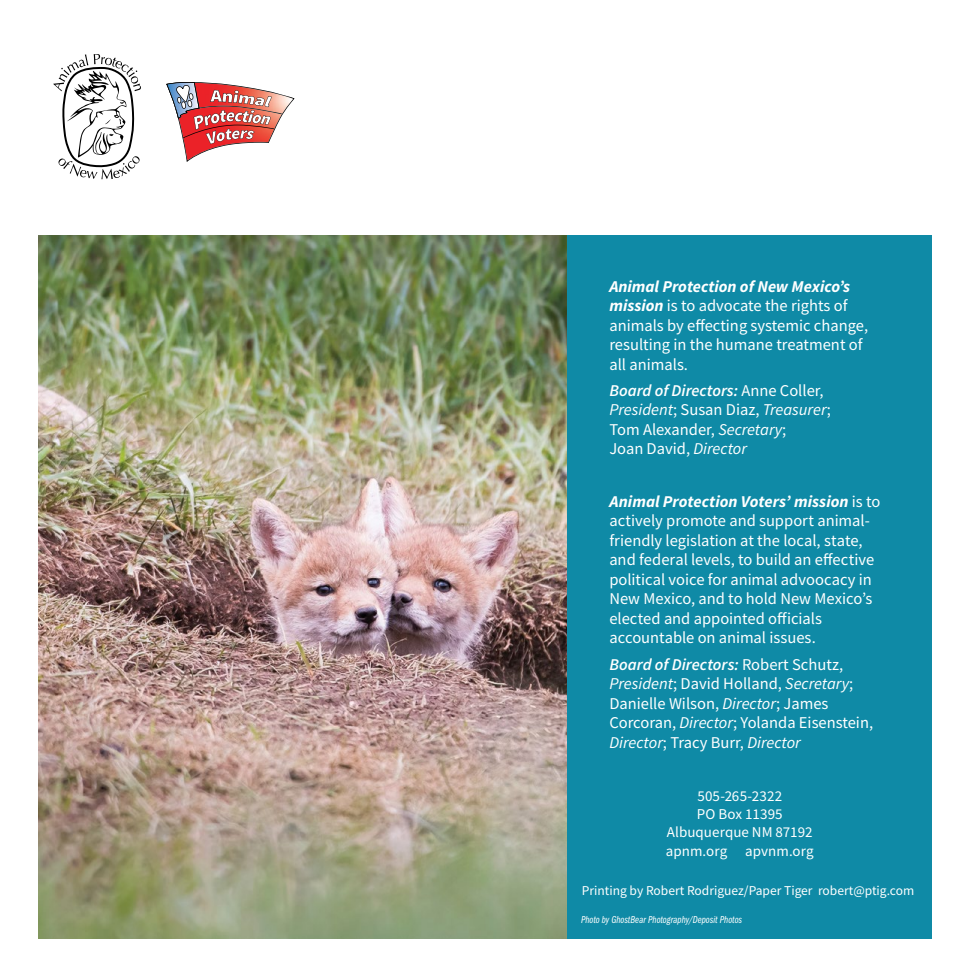
<style>
.page{position:relative;width:972px;height:972px;background:#fff}
.page>*{position:absolute;margin:0;border:0;box-sizing:border-box;transform-origin:0 0}
.t1{font:16.5px/19.5px "Source Sans Pro";color:#fff}
.t2{font:15px/18px "Source Sans Pro";letter-spacing:.005em;color:#fff;text-align:center}
.t3{font:13.5px "Source Sans Pro";color:#fff}
.t4{font:10.5px "Franklin Gothic URW Com Boo Ita";color:#fff}
.s1{font-weight:700;font-style:italic}
.s2{font-weight:600;font-style:italic}
.s3{font-style:italic}
</style>
<div class="page">
<svg style="left:53px;top:54px;width:88px;height:125px"></svg>
<img style="left:166px;top:82px;width:129px;height:80px">
<div style="left:562px;top:235px;width:370px;height:704px;background:#0f8aa6"></div>
<img style="left:39px;top:235px;width:528px;height:704px">
<p class="t1" style="left:609px;top:276px;width:260px"><span class="s1">Animal Protection of New Mexico’s mission</span> is to advocate the rights of animals by effecting systemic change, resulting in the humane treatment of all animals.</p>
<p class="t1" style="left:609px;top:381px;width:223px"><span class="s2">Board of Directors:</span> Anne Coller,<br><span class="s3">President</span>; Susan Diaz, <span class="s3">Treasurer</span>;<br>Tom Alexander, <span class="s3">Secretary</span>;<br>Joan David, <span class="s3">Director</span></p>
<p class="t1" style="left:609px;top:492px;width:272px"><span class="s1">Animal Protection Voters’ mission</span> is to actively promote and support animal&shy;friendly legislation at the local, state, and federal levels, to build an effective political voice for animal advoocacy in New Mexico, and to hold New Mexico’s elected and appointed officials accountable on animal issues.</p>
<p class="t1" style="left:609px;top:654px;width:265px"><span class="s2">Board of Directors:</span> Robert Schutz, <span class="s3">President</span>; David Holland, <span class="s3">Secretary</span>; Danielle Wilson, <span class="s3">Director</span>; James Corcoran, <span class="s3">Director</span>; Yolanda Eisenstein, <span class="s3">Director</span>; Tracy Burr, <span class="s3">Director</span></p>
<p class="t2" style="left:667px;top:787px;width:147px">505-265-2322<br>PO Box 11395<br>Albuquerque NM 87192</p>
<p class="t2" style="left:666px;top:842px;width:149px">apnm.org apvnm.org</p>
<p class="t3" style="left:582px;top:882px;width:334px">Printing by Robert Rodriguez/Paper Tiger robert@ptig.com</p>
<p class="t4" style="left:581px;top:914px;width:163px">Photo by GhostBear Photography/Deposit Photos</p>
</div>
